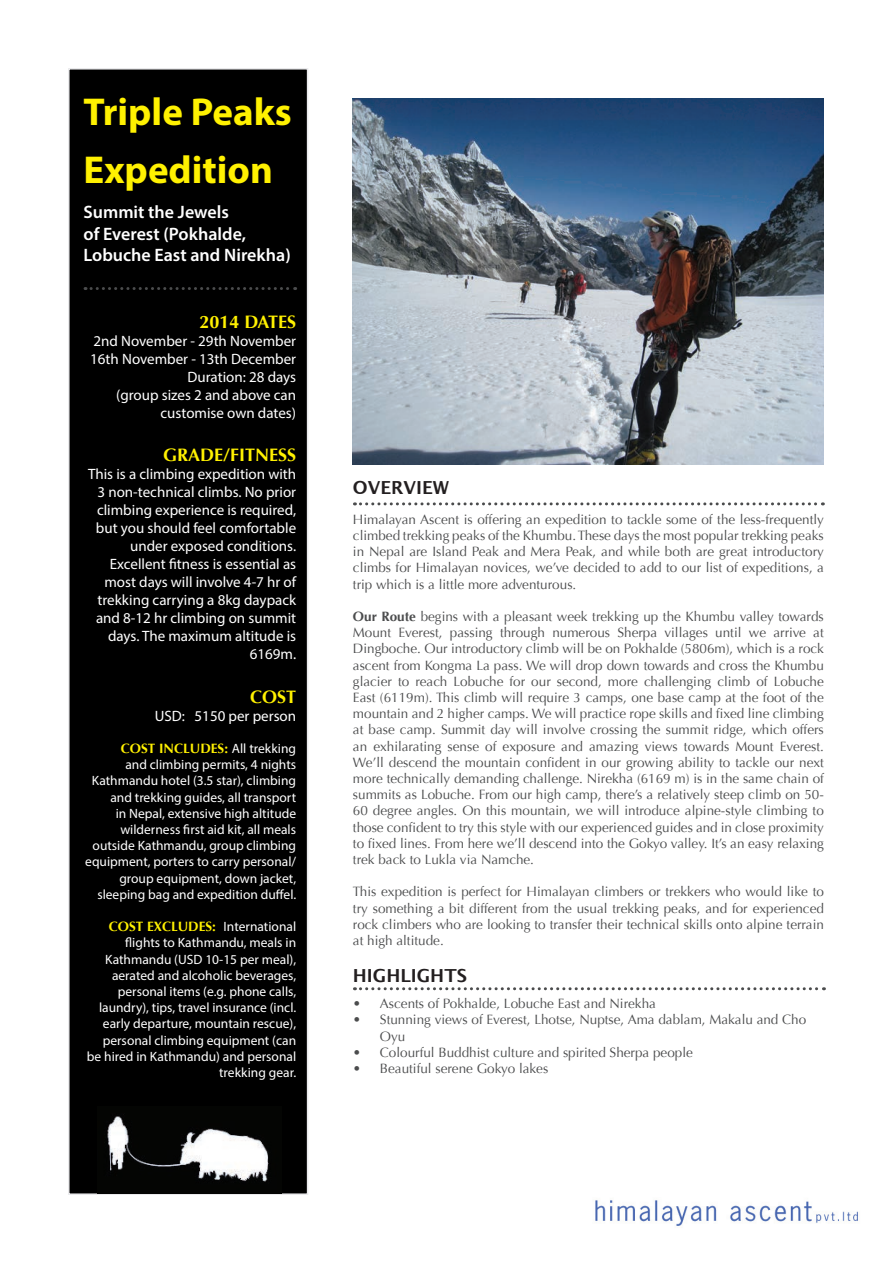
<style>
.page{position:relative;width:893px;height:1263px;background:#fff}
.page>*{position:absolute;margin:0;border:0;box-sizing:border-box;transform-origin:0 0}
.t1{font:700 39px/58.5px "Myriad Pro";color:#fff101}
.t2{font:600 18px/21.6px "Myriad Pro";color:#fff}
.t3{font:700 18px "Optima";color:#fff101}
.t4{font:700 18px "Lucida Grande";color:#231f20}
.t5{font:15px/18px "Myriad Pro";color:#fff;text-align:right}
.t6{font:13.5px/16.2px "Optima";color:#4b4c4d;text-align:justify}
.t7{font:13.5px/16.2px "Myriad Pro";color:#fff;text-align:right}
.t8{font:700 13.5px "Optima";color:#fff101}
.s1{font-family:"Myriad Pro";font-weight:400;color:#fff}
.s2{font-weight:700}
</style>
<div class="page">
<div style="left:68px;top:68px;width:240px;height:1127px;background:#000;border:2px solid #ececee"></div>
<svg style="left:354px;top:502px;width:469px;height:3px"></svg>
<svg style="left:85px;top:287px;width:211px;height:3px"></svg>
<svg style="left:354px;top:987px;width:470px;height:3px"></svg>
<img style="left:97px;top:1114px;width:184px;height:79px">
<img style="left:595px;top:1200px;width:263px;height:26px">
<img style="left:353px;top:99px;width:471px;height:366px">
<h1 class="t1" style="left:84px;top:81px;width:210px">Triple Peaks<br>Expedition</h1>
<h2 class="t2" style="left:84px;top:201px;width:209px">Summit the Jewels<br>of Everest (Pokhalde,<br>Lobuche East and Nirekha)</h2>
<h2 class="t3" style="left:199px;top:311px;width:98px">2014 DATES</h2>
<p class="t5" style="left:90px;top:332px;width:207px">2nd November - 29th November<br>16th November - 13th December<br>Duration: 28 days<br>(group sizes 2 and above can customise own dates)</p>
<h2 class="t3" style="left:163px;top:445px;width:135px">GRADE/FITNESS</h2>
<p class="t5" style="left:88px;top:465px;width:210px">This is a climbing expedition with<br>3 non-technical climbs. No prior climbing experience is required, but you should feel comfortable under exposed conditions.<br>Excellent fitness is essential as most days will involve 4-7 hr of trekking carrying a 8kg daypack and 8-12 hr climbing on summit days. The maximum altitude is<br>6169m.</p>
<h2 class="t3" style="left:250px;top:686px;width:48px">COST</h2>
<p class="t5" style="left:155px;top:706px;width:143px">USD: 5150 per person</p>
<p class="t8" style="left:121px;top:740px;width:177px">COST INCLUDES: <span class="s1">All trekking</span></p>
<p class="t7" style="left:85px;top:756px;width:212px">and climbing permits, 4 nights Kathmandu hotel (3.5 star), climbing and trekking guides, all transport<br>in Nepal, extensive high altitude wilderness first aid kit, all meals outside Kathmandu, group climbing equipment, porters to carry personal/ group equipment, down jacket, sleeping bag and expedition duffel.</p>
<p class="t8" style="left:109px;top:919px;width:189px">COST EXCLUDES: <span class="s1">International</span></p>
<p class="t7" style="left:87px;top:934px;width:211px">flights to Kathmandu, meals in<br>Kathmandu (USD 10-15 per meal), aerated and alcoholic beverages, personal items (e.g. phone calls, laundry), tips, travel insurance (incl. early departure, mountain rescue), personal climbing equipment (can be hired in Kathmandu) and personal trekking gear.</p>
<h2 class="t4" style="left:353px;top:473px;width:98px">OVERVIEW</h2>
<p class="t6" style="left:353px;top:511px;width:472px">Himalayan Ascent is offering an expedition to tackle some of the less-frequently climbed trekking peaks of the Khumbu. These days the most popular trekking peaks in Nepal are Island Peak and Mera Peak, and while both are great introductory climbs for Himalayan novices, we’ve decided to add to our list of expeditions, a trip which is a little more adventurous.</p>
<p class="t6" style="left:353px;top:608px;width:472px"><span class="s2">OUR ROUTE</span> begins with a pleasant week trekking up the Khumbu valley towards Mount Everest, passing through numerous Sherpa villages until we arrive at Dingboche. Our introductory climb will be on Pokhalde (5806m), which is a rock ascent from Kongma La pass. We will drop down towards and cross the Khumbu glacier to reach Lobuche for our second, more challenging climb of Lobuche East (6119m). This climb will require 3 camps, one base camp at the foot of the mountain and 2 higher camps. We will practice rope skills and fixed line climbing at base camp. Summit day will involve crossing the summit ridge, which offers an exhilarating sense of exposure and amazing views towards Mount Everest.<br>We’ll descend the mountain confident in our growing ability to tackle our next more technically demanding challenge. Nirekha (6169 m) is in the same chain of summits as Lobuche. From our high camp, there’s a relatively steep climb on 50- 60 degree angles. On this mountain, we will introduce alpine-style climbing to those confident to try this style with our experienced guides and in close proximity to fixed lines. From here we’ll descend into the Gokyo valley. It’s an easy relaxing trek back to Lukla via Namche.</p>
<p class="t6" style="left:353px;top:884px;width:472px">This expedition is perfect for Himalayan climbers or trekkers who would like to try something a bit different from the usual trekking peaks, and for experienced rock climbers who are looking to transfer their technical skills onto alpine terrain at high altitude.</p>
<h2 class="t4" style="left:353px;top:960px;width:116px">HIGH LIGHTS</h2>
<p class="t6" style="left:353px;top:996px;width:305px">• Ascents of Pokhalde, Lobuche East and Nirekha</p>
<p class="t6" style="left:380px;top:1012px;width:428px;text-indent:-27px">• Stunning views of Everest, Lhotse, Nuptse, Ama dablam, Makalu and Cho<br>Oyu</p>
<p class="t6" style="left:353px;top:1044px;width:341px">• Colourful Buddhist culture and spirited Sherpa people</p>
<p class="t6" style="left:353px;top:1060px;width:197px">• Beautiful serene Gokyo lakes</p>
</div>
